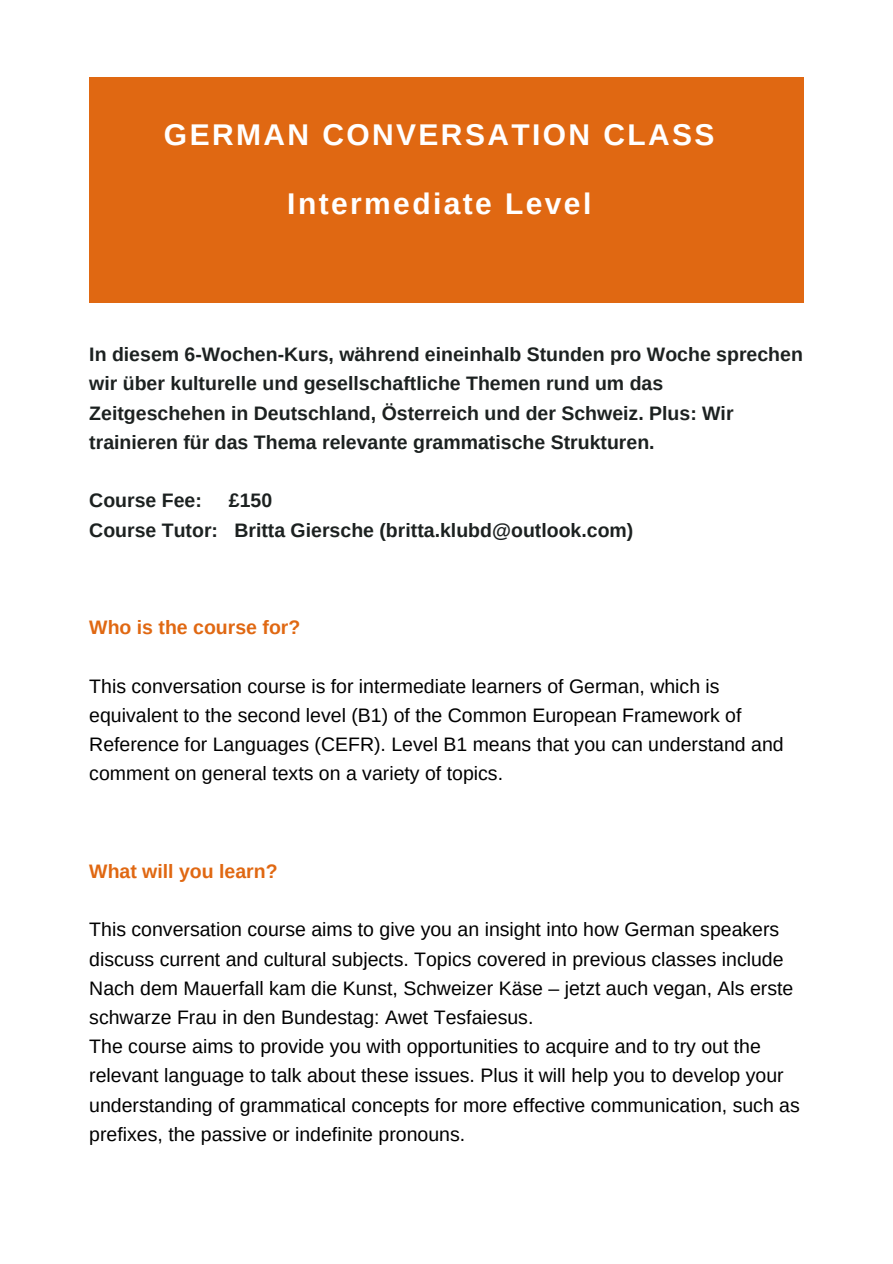
<style>
.page{position:relative;width:893px;height:1264px;background:#fff}
.page>*{position:absolute;margin:0;border:0;box-sizing:border-box;transform-origin:0 0}
.t1{font:700 30px "Arimo";letter-spacing:.08em;color:#fff}
.t2{font:19.5px/29.2px "Arimo";color:#000}
.t3{font:700 19.5px/29.2px "Arimo";color:#1c2120}
.t4{font:700 19.5px "Arimo";color:#e06812}
</style>
<div class="page">
<div style="left:89px;top:77px;width:714px;height:226px;background:#e06812"></div>
<h1 class="t1" style="left:164px;top:117px;width:552px">GERMAN CONVERSATION CLASS</h1>
<h1 class="t1" style="left:287px;top:187px;width:305px">Intermediate Level</h1>
<p class="t3" style="left:89px;top:340px;width:715px">In diesem 6-Wochen-Kurs, während eineinhalb Stunden pro Woche sprechen wir über kulturelle und gesellschaftliche Themen rund um das Zeitgeschehen in Deutschland, Österreich und der Schweiz. Plus: Wir trainieren für das Thema relevante grammatische Strukturen.</p>
<p class="t3" style="left:89px;top:486px;width:114px">Course Fee:</p>
<p class="t3" style="left:89px;top:486px;width:545px;text-indent:140px">£150<br>Course Tutor: Britta Giersche (britta.klubd@outlook.com)</p>
<p class="t4" style="left:89px;top:616px;width:213px">Who is the course for?</p>
<p class="t2" style="left:89px;top:671px;width:696px">This conversation course is for intermediate learners of German, which is equivalent to the second level (B1) of the Common European Framework of Reference for Languages (CEFR). Level B1 means that you can understand and comment on general texts on a variety of topics.</p>
<p class="t4" style="left:89px;top:860px;width:190px">What will you learn?</p>
<p class="t2" style="left:89px;top:914px;width:712px">This conversation course aims to give you an insight into how German speakers discuss current and cultural subjects. Topics covered in previous classes include Nach dem Mauerfall kam die Kunst, Schweizer Käse – jetzt auch vegan, Als erste schwarze Frau in den Bundestag: Awet Tesfaiesus.<br>The course aims to provide you with opportunities to acquire and to try out the relevant language to talk about these issues. Plus it will help you to develop your understanding of grammatical concepts for more effective communication, such as prefixes, the passive or indefinite pronouns.</p>
</div>
